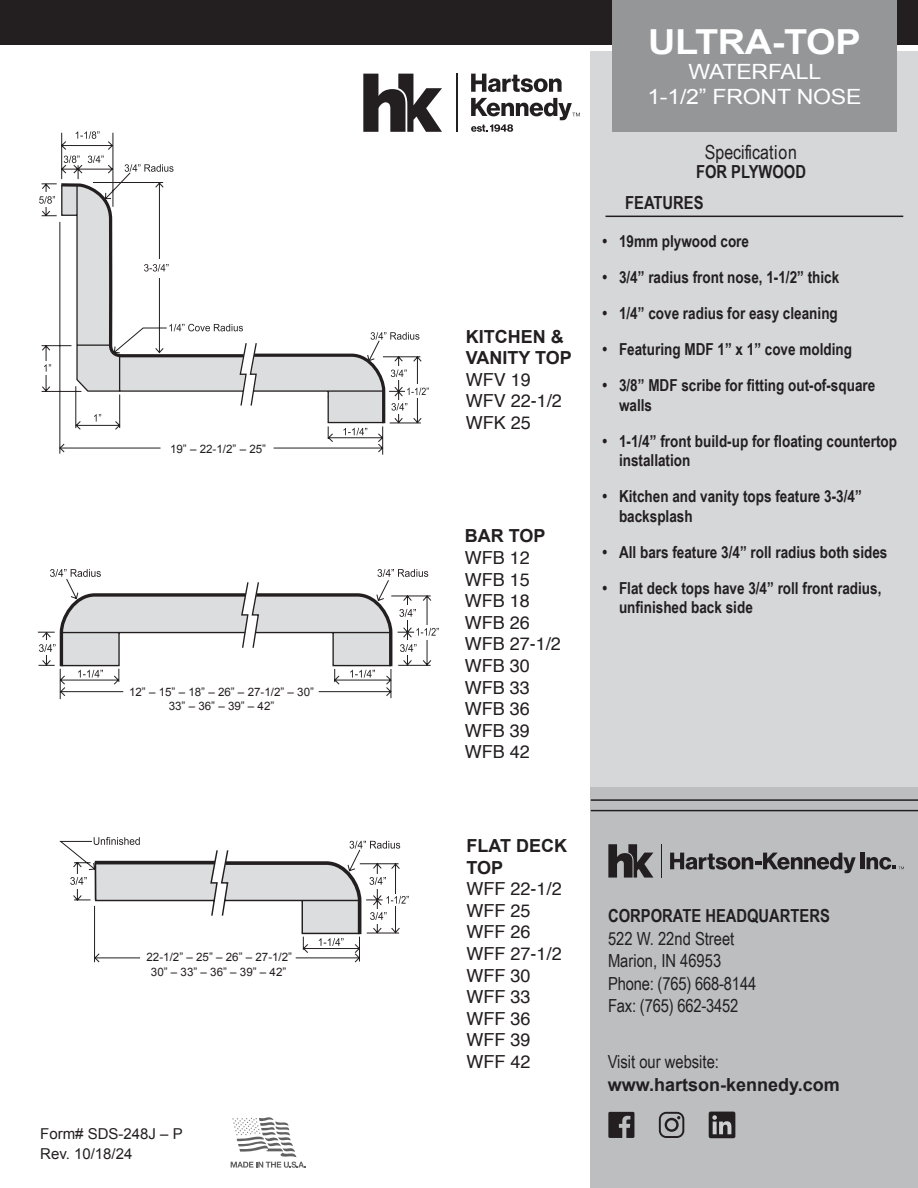
<style>
.page{position:relative;width:918px;height:1188px;background:#fff}
.page>*{position:absolute;margin:0;border:0;box-sizing:border-box;transform-origin:0 0}
.t1{font:700 34.5px "Arial";letter-spacing:-.01em;color:#fff;scale:1.1 1}
.t2{font:21px "Arial";letter-spacing:-.01em;color:#fff;scale:1.1 1}
.t3{font:19.5px "Arial Narrow";color:#231f20}
.t4{font:18px "Helvetica";color:#231f20}
.t5{font:18px/22.5px "Arial Narrow";color:#231f20}
.t6{font:700 18px "Arial";color:#231f20}
.t7{font:700 18px "Arial Narrow";color:#231f20}
.bullet_list{font:700 16.5px/19.5px "Arial Narrow";color:#231f20}
.t8{font:15px "Arial";color:#231f20}
.t9{font:11.55px/14px "Arial";color:#231f20;text-align:center}
</style>
<div class="page">
<div style="left:0;top:0;width:918px;height:45px;background:#231f20"></div>
<div style="left:591px;top:51px;width:327px;height:1137px;background:#d6d7d9"></div>
<div style="left:612px;top:0;width:285px;height:132px;background:#949698"></div>
<svg style="left:363px;top:74px;width:79px;height:58px"></svg>
<hr style="left:456px;top:74px;width:1px;height:58px;background:#231f20">
<svg style="left:471px;top:74px;width:91px;height:18px"></svg>
<svg style="left:471px;top:98px;width:109px;height:34px"></svg>
<svg style="left:231px;top:1117px;width:75px;height:51px"></svg>
<hr style="left:606px;top:216px;width:297px;height:1px;background:#231f20">
<svg style="left:60px;top:837px;width:349px;height:126px"></svg>
<hr style="left:95px;top:958px;width:45px;height:1px;background:#231f20">
<svg style="left:41px;top:132px;width:381px;height:323px"></svg>
<svg style="left:58px;top:182px;width:329px;height:244px"></svg>
<div style="left:415px;top:384px;width:5px;height:14px;background:#fff"></div>
<div style="left:395px;top:366px;width:7px;height:14px;background:#fff"></div>
<hr style="left:396px;top:400px;width:4px;height:13px;background:#fff">
<div style="left:42px;top:361px;width:15px;height:13px;background:#fff"></div>
<div style="left:43px;top:193px;width:6px;height:14px;background:#fff"></div>
<svg style="left:39px;top:196px;width:16px;height:8px"></svg>
<svg style="left:64px;top:156px;width:16px;height:7px"></svg>
<svg style="left:88px;top:156px;width:16px;height:7px"></svg>
<svg style="left:76px;top:131px;width:24px;height:8px"></svg>
<svg style="left:94px;top:414px;width:7px;height:8px"></svg>
<svg style="left:62px;top:185px;width:183px;height:206px"></svg>
<svg style="left:44px;top:364px;width:7px;height:8px"></svg>
<svg style="left:251px;top:356px;width:133px;height:79px"></svg>
<svg style="left:371px;top:332px;width:48px;height:8px"></svg>
<svg style="left:125px;top:164px;width:49px;height:8px"></svg>
<svg style="left:391px;top:370px;width:16px;height:7px"></svg>
<svg style="left:391px;top:403px;width:16px;height:8px"></svg>
<svg style="left:407px;top:388px;width:22px;height:7px"></svg>
<hr style="left:60px;top:448px;width:101px;height:1px;background:#231f20">
<svg style="left:38px;top:631px;width:354px;height:68px"></svg>
<svg style="left:39px;top:569px;width:400px;height:109px"></svg>
<hr style="left:61px;top:691px;width:62px;height:1px;background:#231f20">
<div style="left:591px;top:787px;width:327px;height:401px;background:#bcbec0"></div>
<hr style="left:591px;top:799px;width:327px;height:2px;background:#231f20">
<hr style="left:591px;top:810px;width:327px;height:1px;background:#231f20">
<svg style="left:608px;top:1112px;width:26px;height:26px"></svg>
<div style="left:709px;top:1112px;width:26px;height:26px;background:#231f20;border-radius:2px"></div>
<svg style="left:712px;top:1115px;width:19px;height:19px"></svg>
<svg style="left:659px;top:1112px;width:25px;height:26px"></svg>
<hr style="left:661px;top:844px;width:1px;height:34px;background:#231f20">
<svg style="left:670px;top:853px;width:186px;height:20px"></svg>
<div style="left:860px;top:853px;width:5px;height:16px;background:#231f20"></div>
<svg style="left:867px;top:857px;width:37px;height:13px"></svg>
<svg style="left:608px;top:844px;width:45px;height:34px"></svg>
<p class="t9" style="left:170px;top:442px;width:98px">19” – 22-1/2” – 25”</p>
<p class="t9" style="left:129px;top:685px;width:187px">12” – 15” – 18” – 26” – 27-1/2” – 30”<br>33” – 36” – 39” – 42”</p>
<p class="t9" style="left:147px;top:950px;width:147px">22-1/2” – 25” – 26” – 27-1/2”</p>
<p class="t9" style="left:151px;top:965px;width:137px">30” – 33” – 36” – 39” – 42”</p>
<p class="t8" style="left:40px;top:1124px;width:144px">Form# SDS-248J – P</p>
<p class="t8" style="left:40px;top:1144px;width:94px">Rev. 10/18/24</p>
<p class="t6" style="left:466px;top:324px;width:99px">KITCHEN &amp;</p>
<p class="t6" style="left:466px;top:346px;width:108px">VANITY TOP</p>
<p class="t4" style="left:466px;top:366px;width:67px">WFV 19</p>
<p class="t4" style="left:466px;top:387px;width:98px">WFV 22-1/2</p>
<p class="t4" style="left:466px;top:409px;width:67px">WFK 25</p>
<p class="t6" style="left:465px;top:524px;width:82px">BAR TOP</p>
<p class="t4" style="left:465px;top:544px;width:67px">WFB 12</p>
<p class="t4" style="left:465px;top:565px;width:67px">WFB 15</p>
<p class="t4" style="left:465px;top:587px;width:67px">WFB 18</p>
<p class="t4" style="left:465px;top:609px;width:67px">WFB 26</p>
<p class="t4" style="left:465px;top:630px;width:98px">WFB 27-1/2</p>
<p class="t4" style="left:465px;top:652px;width:67px">WFB 30</p>
<p class="t4" style="left:465px;top:673px;width:67px">WFB 33</p>
<p class="t4" style="left:465px;top:695px;width:67px">WFB 36</p>
<p class="t4" style="left:465px;top:717px;width:67px">WFB 39</p>
<p class="t4" style="left:465px;top:738px;width:67px">WFB 42</p>
<p class="t1" style="left:648px;top:19px;width:195px">ULTRA-TOP</p>
<p class="t2" style="left:688px;top:58px;width:122px">WATERFALL</p>
<p class="t2" style="left:647px;top:83px;width:196px">1-1/2” FRONT NOSE</p>
<p class="t3" style="left:705px;top:138px;width:94px">Specif ication</p>
<p class="t7" style="left:696px;top:158px;width:112px">FOR PLYWOOD</p>
<p class="t7" style="left:625px;top:189px;width:80px">FEATURES</p>
<p class="bullet_list" style="left:603px;top:231px;width:148px">• 19mm plywood core</p>
<p class="bullet_list" style="left:603px;top:267px;width:238px">• 3/4” radius front nose, 1-1/2” thick</p>
<p class="bullet_list" style="left:603px;top:303px;width:237px">• 1/4” cove radius for easy cleaning</p>
<p class="bullet_list" style="left:603px;top:339px;width:251px">• Featuring MDF 1” x 1” cove molding</p>
<p class="bullet_list" style="left:619px;top:375px;width:258px;text-indent:-16px">• 3/8” MDF scribe for fitting out-of-square walls</p>
<p class="bullet_list" style="left:619px;top:430px;width:280px;text-indent:-16px">• 1-1/4” front build-up for floating countertop installation</p>
<p class="bullet_list" style="left:619px;top:486px;width:244px;text-indent:-16px">• Kitchen and vanity tops feature 3-3/4” backsplash</p>
<p class="bullet_list" style="left:603px;top:541px;width:286px">• All bars feature 3/4” roll radius both sides</p>
<p class="bullet_list" style="left:603px;top:577px;width:280px">• Flat deck tops have 3/4” roll front radius,</p>
<p class="bullet_list" style="left:619px;top:597px;width:135px">unfinished back side</p>
<p class="t6" style="left:467px;top:834px;width:102px">FLAT DECK</p>
<p class="t6" style="left:467px;top:855px;width:38px">TOP</p>
<p class="t4" style="left:467px;top:875px;width:97px">WFF 22-1/2</p>
<p class="t4" style="left:467px;top:897px;width:66px">WFF 25</p>
<p class="t4" style="left:467px;top:918px;width:66px">WFF 26</p>
<p class="t4" style="left:467px;top:940px;width:97px">WFF 27-1/2</p>
<p class="t4" style="left:467px;top:961px;width:66px">WFF 30</p>
<p class="t4" style="left:467px;top:983px;width:66px">WFF 33</p>
<p class="t4" style="left:467px;top:1005px;width:66px">WFF 36</p>
<p class="t4" style="left:467px;top:1026px;width:66px">WFF 39</p>
<p class="t4" style="left:467px;top:1048px;width:66px">WFF 42</p>
<p class="t7" style="left:608px;top:902px;width:223px">CORPORATE HEADQUARTERS</p>
<p class="t5" style="left:608px;top:926px;width:128px">522 W. 22nd Street</p>
<p class="t5" style="left:608px;top:949px;width:115px">Marion, IN 46953</p>
<p class="t5" style="left:608px;top:971px;width:150px">Phone: (765) 668-8144<br>Fax: (765) 662-3452</p>
<p class="t5" style="left:608px;top:1050px;width:113px">Visit our website:</p>
<p class="t6" style="left:608px;top:1073px;width:234px">www.hartson-kennedy.com</p>
</div>
